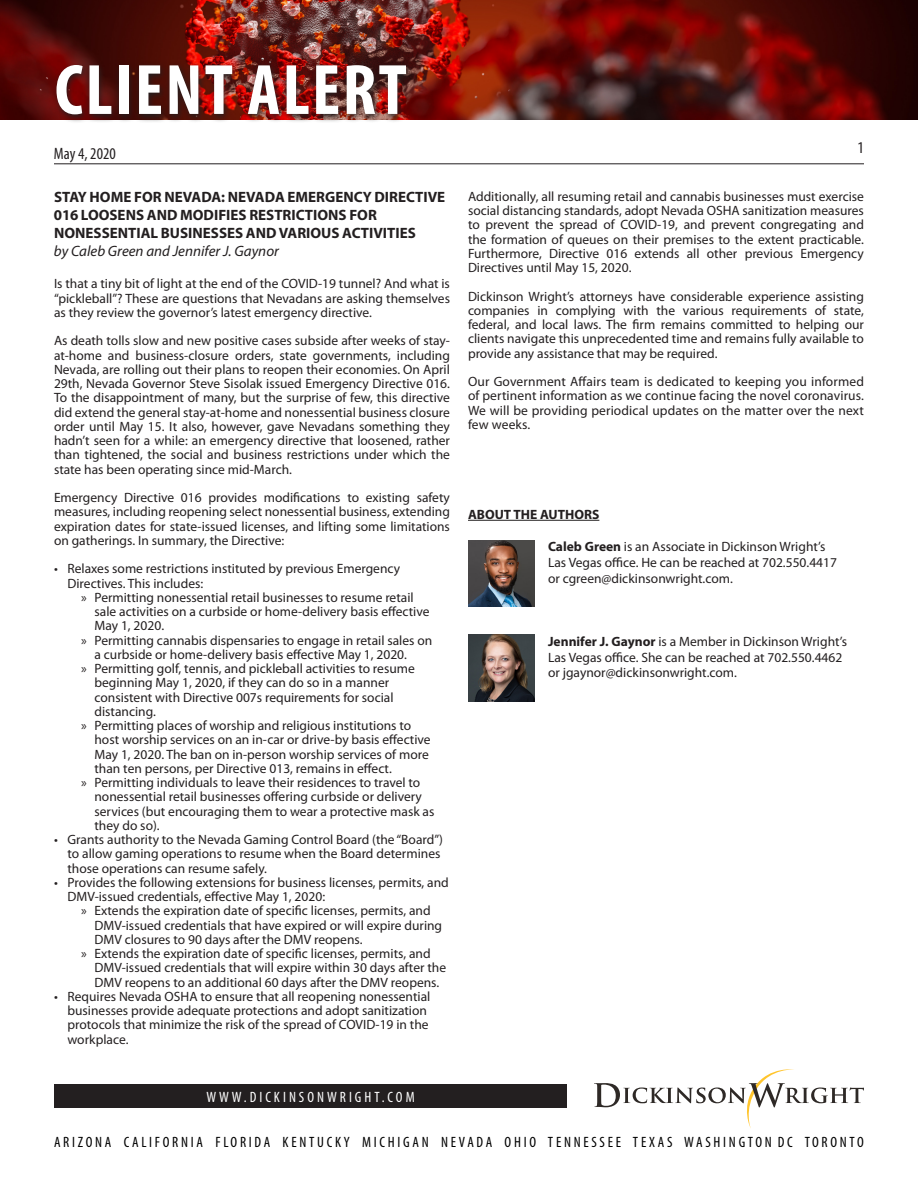
<style>
.page{position:relative;width:918px;height:1188px;background:#fff}
.page>*{position:absolute;margin:0;border:0;box-sizing:border-box;transform-origin:0 0}
.t1{font:700 condensed 72px "Myriad Pro";letter-spacing:.03em;color:#fff}
.t2{font:condensed 16.5px "Myriad Pro";color:#231f20}
.t3{font:700 15px/18px "Myriad Pro";color:#231f20}
.t4{font:condensed 15px "Myriad Pro";letter-spacing:.18em;color:#000}
.t5{font:italic 15px "Myriad Pro";color:#231f20}
.t6{font:condensed 15px "Myriad Pro";letter-spacing:.2em;color:#fff}
.t7{font:13.5px/14.2px "Myriad Pro";color:#231f20}
.t8{font:700 13.5px "Myriad Pro";color:#231f20}
.s1{font-weight:700}
</style>
<div class="page">
<div style="left:54px;top:1084px;width:513px;height:24px;background:#231f20"></div>
<svg style="left:594px;top:1069px;width:270px;height:59px"></svg>
<hr style="left:54px;top:163px;width:810px;height:1px;background:#231f20">
<img style="left:0;top:0;width:918px;height:120px">
<img style="left:52px;top:61px;width:362px;height:61px">
<hr style="left:468px;top:520px;width:131px;height:1px;background:#231f20">
<img style="left:468px;top:634px;width:67px;height:67px">
<img style="left:468px;top:540px;width:67px;height:67px">
<p class="t1" style="left:55px;top:45px;width:354px">CLIENT ALERT</p>
<p class="t2" style="left:54px;top:144px;width:63px">May 4, 2020</p>
<p class="t3" style="left:54px;top:188px;width:393px">STAY HOME FOR NEVADA: NEVADA EMERGENCY DIRECTIVE<br>016 LOOSENS AND MODIFIES RESTRICTIONS FOR<br>NONESSENTIAL BUSINESSES AND VARIOUS ACTIVITIES</p>
<p class="t5" style="left:54px;top:242px;width:226px">by Caleb Green and Jennifer J. Gaynor</p>
<p class="t7" style="left:54px;top:276px;width:398px;text-align:justify">Is that a tiny bit of light at the end of the COVID-19 tunnel? And what is “pickleball”? These are questions that Nevadans are asking themselves as they review the governor’s latest emergency directive.</p>
<p class="t7" style="left:54px;top:333px;width:398px;text-align:justify">As death tolls slow and new positive cases subside after weeks of stay&shy;at-home and business-closure orders, state governments, including Nevada, are rolling out their plans to reopen their economies. On April 29th, Nevada Governor Steve Sisolak issued Emergency Directive 016.<br>To the disappointment of many, but the surprise of few, this directive did extend the general stay-at-home and nonessential business closure order until May 15. It also, however, gave Nevadans something they hadn’t seen for a while: an emergency directive that loosened, rather than tightened, the social and business restrictions under which the state has been operating since mid-March.</p>
<p class="t7" style="left:54px;top:490px;width:398px;text-align:justify">Emergency Directive 016 provides modifications to existing safety measures, including reopening select nonessential business, extending expiration dates for state-issued licenses, and lifting some limitations on gatherings. In summary, the Directive:</p>
<p class="t7" style="left:68px;top:561px;width:334px;text-indent:-14px">• Relaxes some restrictions instituted by previous Emergency<br>Directives. This includes:</p>
<p class="t7" style="left:94px;top:590px;width:337px;text-indent:-14px">» Permitting nonessential retail businesses to resume retail sale activities on a curbside or home-delivery basis effective<br>May 1, 2020.</p>
<p class="t7" style="left:94px;top:633px;width:339px;text-indent:-14px">» Permitting cannabis dispensaries to engage in retail sales on a curbside or home-delivery basis effective May 1, 2020.</p>
<p class="t7" style="left:94px;top:661px;width:322px;text-indent:-14px">» Permitting golf, tennis, and pickleball activities to resume beginning May 1, 2020, if they can do so in a manner consistent with Directive 007s requirements for social distancing.</p>
<p class="t7" style="left:94px;top:718px;width:338px;text-indent:-14px">» Permitting places of worship and religious institutions to host worship services on an in-car or drive-by basis effective May 1, 2020. The ban on in-person worship services of more than ten persons, per Directive 013, remains in effect.</p>
<p class="t7" style="left:94px;top:775px;width:341px;text-indent:-14px">» Permitting individuals to leave their residences to travel to nonessential retail businesses offering curbside or delivery services (but encouraging them to wear a protective mask as they do so).</p>
<p class="t7" style="left:68px;top:832px;width:377px;text-indent:-14px">• Grants authority to the Nevada Gaming Control Board (the “Board”) to allow gaming operations to resume when the Board determines those operations can resume safely.</p>
<p class="t7" style="left:68px;top:875px;width:383px;text-indent:-14px">• Provides the following extensions for business licenses, permits, and<br>DMV-issued credentials, effective May 1, 2020:</p>
<p class="t7" style="left:94px;top:903px;width:349px;text-indent:-14px">» Extends the expiration date of specific licenses, permits, and<br>DMV-issued credentials that have expired or will expire during<br>DMV closures to 90 days after the DMV reopens.</p>
<p class="t7" style="left:94px;top:946px;width:353px;text-indent:-14px">» Extends the expiration date of specific licenses, permits, and<br>DMV-issued credentials that will expire within 30 days after the<br>DMV reopens to an additional 60 days after the DMV reopens.</p>
<p class="t7" style="left:68px;top:989px;width:364px;text-indent:-14px">• Requires Nevada OSHA to ensure that all reopening nonessential businesses provide adequate protections and adopt sanitization protocols that minimize the risk of the spread of COVID-19 in the workplace.</p>
<p class="t2" style="left:858px;top:138px;width:8px">1</p>
<p class="t7" style="left:468px;top:189px;width:398px;text-align:justify">Additionally, all resuming retail and cannabis businesses must exercise social distancing standards, adopt Nevada OSHA sanitization measures to prevent the spread of COVID-19, and prevent congregating and the formation of queues on their premises to the extent practicable.<br>Furthermore, Directive 016 extends all other previous Emergency Directives until May 15, 2020.</p>
<p class="t7" style="left:468px;top:289px;width:398px;text-align:justify">Dickinson Wright’s attorneys have considerable experience assisting companies in complying with the various requirements of state, federal, and local laws. The firm remains committed to helping our clients navigate this unprecedented time and remains fully available to provide any assistance that may be required.</p>
<p class="t7" style="left:468px;top:374px;width:398px;text-align:justify">Our Government Affairs team is dedicated to keeping you informed of pertinent information as we continue facing the novel coronavirus.<br>We will be providing periodical updates on the matter over the next few weeks.</p>
<p class="t8" style="left:468px;top:506px;width:133px">ABOUT THE AUTHORS</p>
<p class="t7" style="left:548px;top:539px;width:290px;line-height:15.8px"><span class="s1">Caleb Green</span> is an Associate in Dickinson Wright’s<br>Las Vegas office. He can be reached at 702.550.4417 or cgreen@dickinsonwright.com.</p>
<p class="t7" style="left:548px;top:633px;width:300px;line-height:15.8px"><span class="s1">Jennifer J. Gaynor</span> is a Member in Dickinson Wright’s<br>Las Vegas office. She can be reached at 702.550.4462 or jgaynor@dickinsonwright.com.</p>
<p class="t6" style="left:206px;top:1088px;width:210px">WWW.DICKINSONWRIGHT.COM</p>
<p class="t4" style="left:54px;top:1133px;width:811px">ARIZONA CALIFORNIA FLORIDA KENTUCKY MICHIGAN NEVADA OHIO TENNESSEE TEXAS WASHINGTON DC TORONTO</p>
</div>
